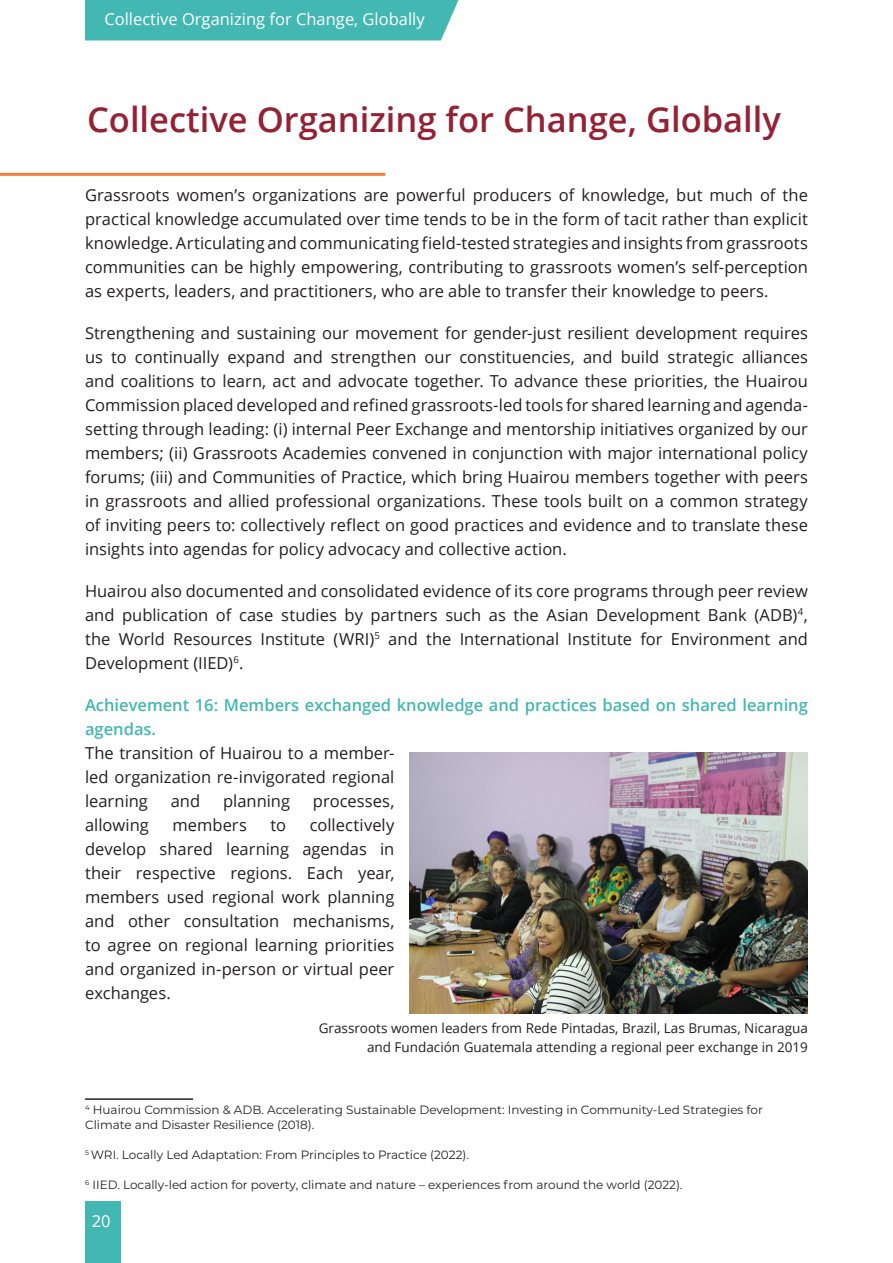
<style>
.page{position:relative;width:893px;height:1263px;background:#fff}
.page>*{position:absolute;margin:0;border:0;box-sizing:border-box;transform-origin:0 0}
.Heading{font:600 34.5px "Open Sans";color:#942235}
.Body_Text{font:16.5px/24px "Open Sans";color:#231f20;text-align:justify}
.t1{font:600 16.5px/24px "Open Sans";color:#43b7b2}
.t2{font:16.5px "Open Sans";color:#fff}
.t3{font:13.5px/19.2px "Open Sans";color:#231f20;text-align:right}
.Footnote{font:12px/15px "Montserrat";color:#231f20}
</style>
<div class="page">
<div style="left:85px;top:0;width:373px;height:41px;background:#43b7b2"></div>
<div style="left:85px;top:1201px;width:35px;height:62px;background:#43b7b2"></div>
<hr style="left:0;top:173px;width:385px;height:3px;background:#f1813b">
<hr style="left:85px;top:1098px;width:108px;height:2px;background:#231f20">
<img style="left:409px;top:752px;width:399px;height:261px">
<p class="t2" style="left:104px;top:8px;width:322px">Collective Organizing for Change, Globally</p>
<p class="Heading" style="left:87px;top:96px;width:695px">Collective Organizing for Change, Globally</p>
<p class="Body_Text" style="left:85px;top:182px;width:724px">Grassroots women’s organizations are powerful producers of knowledge, but much of the practical knowledge accumulated over time tends to be in the form of tacit rather than explicit knowledge. Articulating and communicating field-tested strategies and insights from grassroots communities can be highly empowering, contributing to grassroots women’s self-perception as experts, leaders, and practitioners, who are able to transfer their knowledge to peers.</p>
<p class="Body_Text" style="left:85px;top:320px;width:724px">Strengthening and sustaining our movement for gender-just resilient development requires us to continually expand and strengthen our constituencies, and build strategic alliances and coalitions to learn, act and advocate together. To advance these priorities, the Huairou Commission placed developed and refined grassroots-led tools for shared learning and agenda&shy;setting through leading: (i) internal Peer Exchange and mentorship initiatives organized by our members; (ii) Grassroots Academies convened in conjunction with major international policy forums; (iii) and Communities of Practice, which bring Huairou members together with peers in grassroots and allied professional organizations. These tools built on a common strategy of inviting peers to: collectively reflect on good practices and evidence and to translate these insights into agendas for policy advocacy and collective action.</p>
<p class="Body_Text" style="left:85px;top:578px;width:724px">Huairou also documented and consolidated evidence of its core programs through peer review and publication of case studies by partners such as the Asian Development Bank (ADB)<sup>4</sup>, the World Resources Institute (WRI)<sup>5</sup> and the International Institute for Environment and Development (IIED)<sup>6</sup>.</p>
<p class="t1" style="left:85px;top:693px;width:724px">Achievement 16: Members exchanged knowledge and practices based on shared learning agendas.</p>
<p class="Body_Text" style="left:85px;top:740px;width:311px">The transition of Huairou to a member&shy;led organization re-invigorated regional learning</p>
<p class="Body_Text" style="left:171px;top:788px;width:31px">and</p>
<p class="Body_Text" style="left:223px;top:788px;width:68px">planning</p>
<p class="Body_Text" style="left:313px;top:788px;width:83px">processes,</p>
<p class="Body_Text" style="left:85px;top:812px;width:311px;text-indent:225px">collectively develop shared learning agendas in their respective regions. Each year, members used regional work planning and other consultation mechanisms, to agree on regional learning priorities and organized in-person or virtual peer exchanges.</p>
<p class="Body_Text" style="left:85px;top:812px;width:65px">allowing</p>
<p class="Body_Text" style="left:172px;top:812px;width:76px">members</p>
<p class="Body_Text" style="left:270px;top:812px;width:17px">to</p>
<p class="t3" style="left:319px;top:1018px;width:491px">Grassroots women leaders from Rede Pintadas, Brazil, Las Brumas, Nicaragua and Fundación Guatemala attending a regional peer exchange in 2019</p>
<p class="Footnote" style="left:85px;top:1102px;width:679px"><sup>4</sup> Huairou Commission &amp; ADB. Accelerating Sustainable Development: Investing in Community-Led Strategies for<br>Climate and Disaster Resilience (2018).</p>
<p class="Footnote" style="left:85px;top:1147px;width:385px"><sup>5</sup> WRI. Locally Led Adaptation: From Principles to Practice (2022).</p>
<p class="Footnote" style="left:85px;top:1177px;width:599px"><sup>6</sup> IIED. Locally-led action for poverty, climate and nature – experiences from around the world (2022).</p>
<p class="t2" style="left:92px;top:1209px;width:20px">20</p>
</div>
